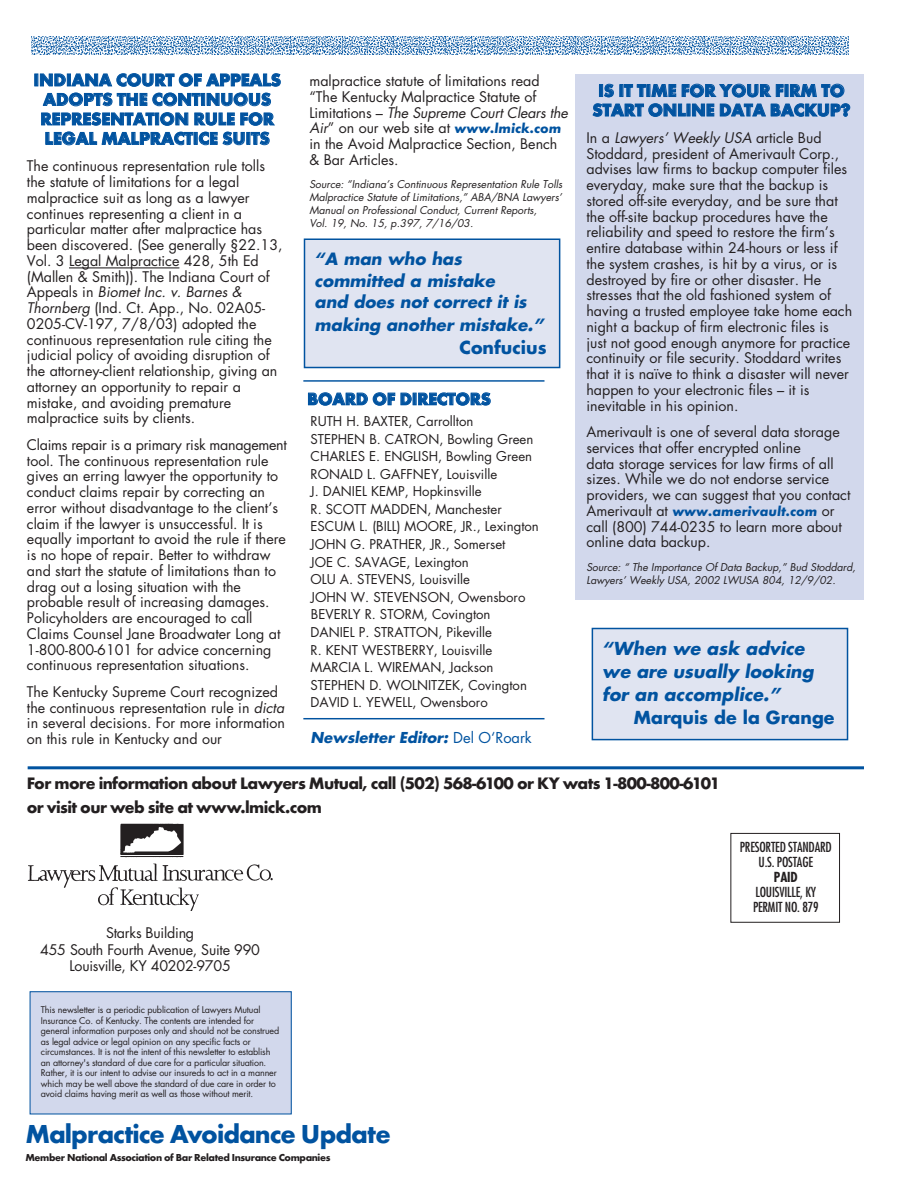
<style>
.page{position:relative;width:918px;height:1188px;background:#fff}
.page>*{position:absolute;margin:0;border:0;box-sizing:border-box;transform-origin:0 0}
.t1{font:700 27px "Futura T";letter-spacing:-.035em;color:#0153a0}
.t2{font:700 18px/19.5px "Futura T";color:#0153a0;text-align:center}
.t3{font:700 17.55px "Futura T";color:#0153a0}
.t4{font:italic 700 17.4px/23px "Futura";color:#0153a0}
.t5{font:700 17.4px "Futura";color:#0153a0}
.t6{font:700 17.25px/24px "Futura T";letter-spacing:-.035em;color:#231f20}
.t7{font:italic 700 16.5px/21.9px "Futura";color:#0153a0}
.t8{font:italic 700 14.7px "Futura";color:#0153a0}
.t9{font:14.25px/15.8px "Futura";color:#231f20}
.t10{font:italic 700 14.25px "Futura T";color:#0153a0}
.t11{font:condensed 13.5px/15px "Futura";letter-spacing:-.015em;color:#231f20;text-align:center}
.t12{font:700 condensed 13.5px "Futura";color:#231f20}
.t13{font:13.2px/17.5px "Futura";color:#231f20}
.t14{font:italic 10.5px/12.8px "Futura";color:#231f20}
.t15{font:700 10.5px "Futura T";letter-spacing:-.035em;color:#231f20}
.t16{font:9px/10.5px "Futura";letter-spacing:-.015em;color:#231f20}
.s1{font-style:italic}
.s2{font-family:"Futura T";font-weight:700;font-style:italic;color:#0153a0}
.s3{font-weight:400;font-style:normal}
.s4{font-family:"Futura";font-weight:400;font-style:normal;color:#231f20}
</style>
<div class="page">
<img style="left:31px;top:37px;width:818px;height:18px">
<hr style="left:303px;top:380px;width:241px;height:2px;background:#0153a0">
<hr style="left:303px;top:718px;width:241px;height:1px;background:#0153a0">
<div style="left:575px;top:74px;width:288px;height:526px;background:#d2d8ec"></div>
<hr style="left:69px;top:267px;width:110px;height:1px;background:#231f20">
<div style="left:30px;top:992px;width:261px;height:122px;background:#d2d8ec"></div>
<div style="left:30px;top:991px;width:262px;height:123px;border:1px solid #0153a0"></div>
<img style="left:27px;top:823px;width:246px;height:87px">
<div style="left:730px;top:833px;width:110px;height:90px;border:1px solid #231f20"></div>
<hr style="left:28px;top:766px;width:836px;height:3px;background:#0153a0">
<div style="left:592px;top:628px;width:256px;height:112px;background:#e0e4f1"></div>
<div style="left:592px;top:628px;width:256px;height:112px;border:2px solid #0153a0"></div>
<div style="left:304px;top:239px;width:256px;height:129px;background:#e0e4f1"></div>
<div style="left:304px;top:238px;width:256px;height:130px;border:2px solid #0153a0"></div>
<p class="t2" style="left:34px;top:72px;width:249px">INDIANA COURT OF APPEALS<br>ADOPTS THE CONTINUOUS<br>REPRESENTATION RULE FOR<br>LEGAL MALPRACTICE SUITS</p>
<p class="t9" style="left:27px;top:159px;width:257px">The continuous representation rule tolls the statute of limitations for a legal malpractice suit as long as a lawyer continues representing a client in a particular matter after malpractice has been discovered. (See generally §22.13, Vol. 3 Legal Malpractice 428, 5th Ed (Mallen &amp; Smith)). The Indiana Court of Appeals in <span class="s1">Biomet Inc. v. Barnes &amp; Thornberg</span> (Ind. Ct. App., No. 02A05- 0205-CV-197, 7/8/03) adopted the continuous representation rule citing the judicial policy of avoiding disruption of the attorney-client relationship, giving an attorney an opportunity to repair a mistake, and avoiding premature malpractice suits by clients.</p>
<p class="t9" style="left:27px;top:438px;width:261px">Claims repair is a primary risk management tool. The continuous representation rule gives an erring lawyer the opportunity to conduct claims repair by correcting an error without disadvantage to the client’s claim if the lawyer is unsuccessful. It is equally important to avoid the rule if there is no hope of repair. Better to withdraw and start the statute of limitations than to drag out a losing situation with the probable result of increasing damages.<br>Policyholders are encouraged to call Claims Counsel Jane Broadwater Long at 1-800-800-6101 for advice concerning continuous representation situations.</p>
<p class="t9" style="left:27px;top:685px;width:260px">The Kentucky Supreme Court recognized the continuous representation rule in <span class="s1">dicta </span>in several decisions. For more information on this rule in Kentucky and our</p>
<p class="t9" style="left:309px;top:74px;width:260px">malpractice statute of limitations read “The Kentucky Malpractice Statute of Limitations – <span class="s1">The Supreme Court Clears the Air</span>” on our web site at <span class="s2">www.lmick.com </span>in the Avoid Malpractice Section, Bench &amp; Bar Articles.</p>
<p class="t14" style="left:309px;top:179px;width:254px">Source: “Indiana’s Continuous Representation Rule Tolls Malpractice Statute of Limitations,” ABA/BNA Lawyers’ Manual on Professional Conduct, Current Reports,<br>Vol. 19, No. 15, p.397, 7/16/03.</p>
<p class="t7" style="left:314px;top:249px;width:231px">“A man who has committed a mistake<br>and does not correct it is making another mistake.”</p>
<p class="t5" style="left:460px;top:339px;width:89px">Confucius</p>
<p class="t3" style="left:307px;top:392px;width:185px">BOARD OF DIRECTORS</p>
<p class="t13" style="left:311px;top:413px;width:230px">RUTH H. BAXTER, Carrollton<br>STEPHEN B. CATRON, Bowling Green<br>CHARLES E. ENGLISH, Bowling Green<br>RONALD L. GAFFNEY, Louisville<br>J. DANIEL KEMP, Hopkinsville<br>R. SCOTT MADDEN, Manchester<br>ESCUM L. (BILL) MOORE, JR., Lexington<br>JOHN G. PRATHER, JR., Somerset<br>JOE C. SAVAGE, Lexington<br>OLU A. STEVENS, Louisville<br>JOHN W. STEVENSON, Owensboro<br>BEVERLY R. STORM, Covington<br>DANIEL P. STRATTON, Pikeville<br>R. KENT WESTBERRY, Louisville<br>MARCIA L. WIREMAN, Jackson<br>STEPHEN D. WOLNITZEK, Covington<br>DAVID L. YEWELL, Owensboro</p>
<p class="t8" style="left:311px;top:730px;width:223px">Newsletter Editor: <span class="s3">Del O‘Roark</span></p>
<p class="t2" style="left:592px;top:82px;width:260px">IS IT TIME FOR YOUR FIRM TO<br>START ONLINE DATA BACKUP?</p>
<p class="t9" style="left:586px;top:131px;width:267px">In a <span class="s1">Lawyers’ Weekly USA</span> article Bud Stoddard, president of Amerivault Corp., advises law firms to backup computer files everyday, make sure that the backup is stored off-site everyday, and be sure that the off-site backup procedures have the reliability and speed to restore the firm’s entire database within 24-hours or less if the system crashes, is hit by a virus, or is destroyed by fire or other disaster. He stresses that the old fashioned system of having a trusted employee take home each night a backup of firm electronic files is just not good enough anymore for practice continuity or file security. Stoddard writes that it is naïve to think a disaster will never happen to your electronic files – it is inevitable in his opinion.</p>
<p class="t9" style="left:586px;top:425px;width:265px">Amerivault is one of several data storage services that offer encrypted online<br>data storage services for law firms of all sizes. While we do not endorse service providers, we can suggest that you contact</p>
<p class="t10" style="left:586px;top:505px;width:250px"><span class="s4">Amerivault at</span> www.amerivault.com <span class="s4">or</span></p>
<p class="t9" style="left:586px;top:520px;width:257px">call (800) 744-0235 to learn more about online data backup.</p>
<p class="t14" style="left:586px;top:562px;width:271px">Source: “ The Importance Of Data Backup,” Bud Stoddard,<br>Lawyers’ Weekly USA, 2002 LWUSA 804, 12/9/02.</p>
<p class="t4" style="left:602px;top:639px;width:213px">“When we ask advice we are usually looking for an accomplice.”</p>
<p class="t5" style="left:634px;top:709px;width:202px">Marquis de la Grange</p>
<p class="t6" style="left:27px;top:773px;width:695px">For more information about Lawyers Mutual, call (502) 568-6100 or KY wats 1-800-800-6101 or visit our web site at www.lmick.com</p>
<p class="t9" style="left:40px;top:926px;width:221px;line-height:16.5px;text-align:center">Starks Building<br>455 South Fourth Avenue, Suite 990<br>Louisville, KY 40202-9705</p>
<p class="t16" style="left:41px;top:1006px;width:240px">This newsletter is a periodic publication of Lawyers Mutual Insurance Co. of Kentucky. The contents are intended for general information purposes only and should not be construed as legal advice or legal opinion on any specific facts or circumstances. It is not the intent of this newsletter to establish an attorney's standard of due care for a particular situation.<br>Rather, it is our intent to advise our insureds to act in a manner which may be well above the standard of due care in order to avoid claims having merit as well as those without merit.</p>
<h1 class="t1" style="left:25px;top:1123px;width:367px">Malpractice Avoidance Update</h1>
<p class="t15" style="left:25px;top:1153px;width:307px">Member National Association of Bar Related Insurance Companies</p>
<p class="t11" style="left:740px;top:840px;width:93px">PRESORTED STANDARD<br>U.S. POSTAGE</p>
<p class="t12" style="left:774px;top:871px;width:25px">PAID</p>
<p class="t11" style="left:753px;top:885px;width:67px;text-align:left">LOUISVILLE, KY<br>PERMIT NO. 879</p>
</div>
